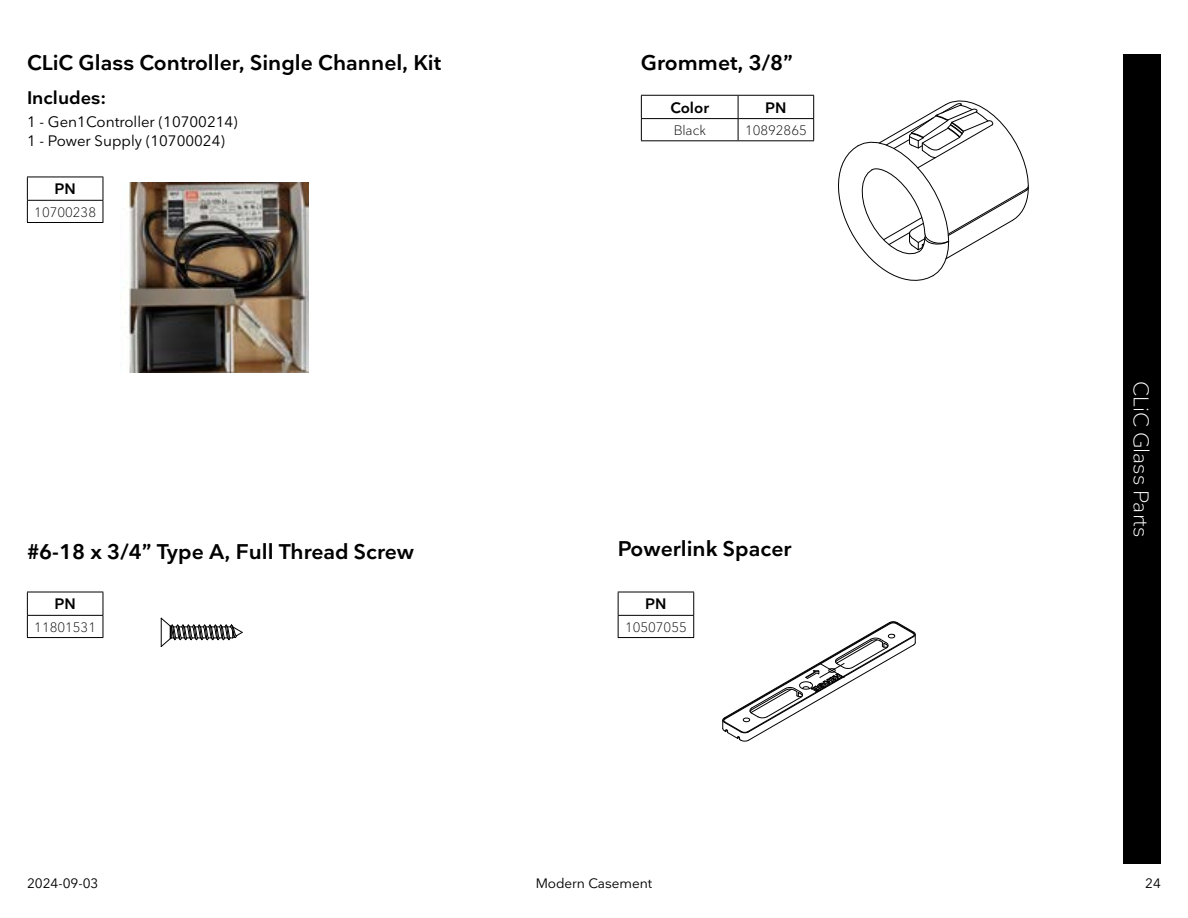
<style>
.page{position:relative;width:1188px;height:918px;background:#fff}
.page>*{position:absolute;margin:0;border:0;box-sizing:border-box;transform-origin:0 0}
.t1{font:600 21px "Nationale";color:#000101}
.t2{font:300 21px "Nationale";color:#fff}
.t3{font:600 18px "Nationale";color:#000}
.t4{font:15px/19px "Nationale";color:#000}
.t5{font:600 15px "Nationale";color:#000}
.t6{font:300 13.5px "Nationale";color:#000}
.t7{font:13.5px "Nationale";color:#000101}
</style>
<div class="page">
<div style="left:1123px;top:54px;width:38px;height:810px;background:#000"></div>
<hr style="left:27px;top:177px;width:76px;height:1px;background:#000">
<hr style="left:27px;top:200px;width:76px;height:1px;background:#000">
<svg style="left:27px;top:177px;width:1px;height:45px"></svg>
<svg style="left:103px;top:177px;width:1px;height:45px"></svg>
<hr style="left:27px;top:222px;width:76px;height:1px;background:#000">
<img style="left:127px;top:183px;width:182px;height:189px">
<svg style="left:838px;top:100px;width:191px;height:181px"></svg>
<hr style="left:641px;top:95px;width:97px;height:1px;background:#000">
<hr style="left:738px;top:95px;width:76px;height:1px;background:#000">
<hr style="left:641px;top:118px;width:97px;height:1px;background:#000">
<svg style="left:641px;top:96px;width:1px;height:44px"></svg>
<hr style="left:738px;top:118px;width:76px;height:1px;background:#000">
<svg style="left:738px;top:96px;width:1px;height:44px"></svg>
<svg style="left:813px;top:96px;width:1px;height:44px"></svg>
<hr style="left:641px;top:140px;width:97px;height:1px;background:#000">
<hr style="left:738px;top:140px;width:76px;height:1px;background:#000">
<hr style="left:27px;top:592px;width:76px;height:1px;background:#000">
<hr style="left:27px;top:615px;width:76px;height:1px;background:#000">
<svg style="left:27px;top:592px;width:1px;height:45px"></svg>
<svg style="left:103px;top:592px;width:1px;height:45px"></svg>
<hr style="left:27px;top:637px;width:76px;height:1px;background:#000">
<svg style="left:160px;top:617px;width:83px;height:30px"></svg>
<svg style="left:722px;top:621px;width:194px;height:121px"></svg>
<hr style="left:618px;top:592px;width:76px;height:1px;background:#000">
<hr style="left:618px;top:615px;width:76px;height:1px;background:#000">
<svg style="left:618px;top:592px;width:1px;height:45px"></svg>
<svg style="left:693px;top:592px;width:1px;height:45px"></svg>
<hr style="left:618px;top:637px;width:76px;height:1px;background:#000">
<p class="t1" style="left:27px;top:49px;width:416px">CLiC Glass Controller, Single Channel, Kit</p>
<p class="t3" style="left:27px;top:86px;width:81px">Includes:</p>
<p class="t4" style="left:27px;top:112px;width:212px">1 - Gen1Controller (10700214)<br>1 - Power Supply (10700024)</p>
<p class="t5" style="left:54px;top:179px;width:23px">PN</p>
<p class="t6" style="left:34px;top:203px;width:63px">10700238</p>
<p class="t1" style="left:27px;top:538px;width:389px">#6-18 x 3/4” Type A, Full Thread Screw</p>
<p class="t5" style="left:54px;top:595px;width:23px">PN</p>
<p class="t6" style="left:34px;top:618px;width:63px">11801531</p>
<p class="t1" style="left:641px;top:49px;width:154px">Grommet, 3/8”</p>
<p class="t5" style="left:670px;top:98px;width:40px">Color</p>
<p class="t5" style="left:765px;top:98px;width:23px">PN</p>
<p class="t6" style="left:674px;top:122px;width:34px">Black</p>
<p class="t6" style="left:745px;top:122px;width:63px">10892865</p>
<p class="t1" style="left:618px;top:535px;width:175px">Powerlink Spacer</p>
<p class="t5" style="left:645px;top:595px;width:23px">PN</p>
<p class="t6" style="left:625px;top:618px;width:63px">10507055</p>
<p class="t7" style="left:27px;top:874px;width:73px">2024-09-03</p>
<p class="t7" style="left:536px;top:874px;width:118px">Modern Casement</p>
<p class="t2" style="left:1154px;top:381px;width:158px;rotate:90deg">CLiC Glass Parts</p>
<p class="t7" style="left:1145px;top:874px;width:17px">24</p>
</div>
